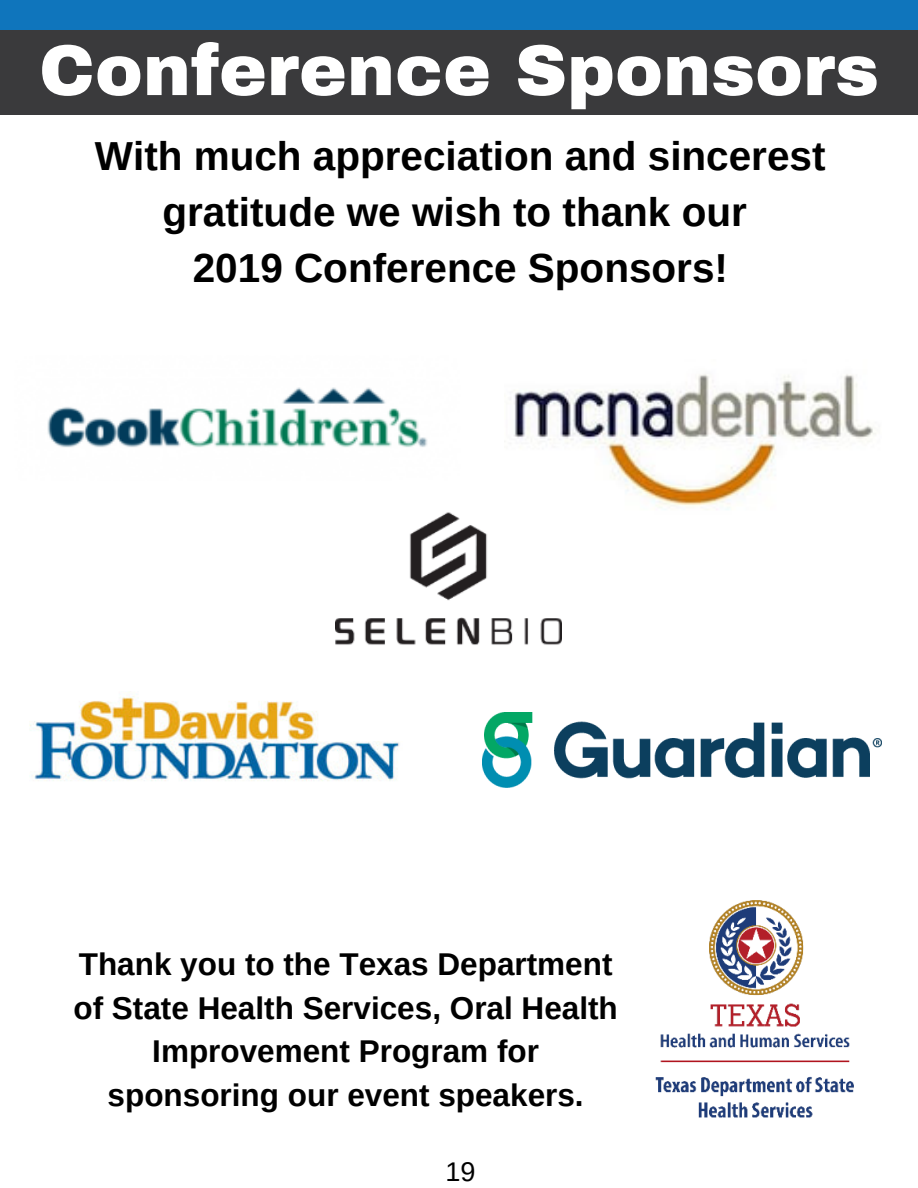
<style>
.page{position:relative;width:918px;height:1188px;background:#fff}
.page>*{position:absolute;margin:0;border:0;box-sizing:border-box;transform-origin:0 0}
.t1{font:900 72px "Archivo";color:#fff}
.t2{font:700 40.5px/56.2px "Arimo";color:#000;text-align:center}
.t3{font:700 31.5px/43.5px "Arimo";color:#000;text-align:center}
.t4{font:27px "Arimo";color:#000}
</style>
<div class="page">
<div style="left:0;top:0;width:918px;height:60px;background:#0f75bc"></div>
<div style="left:0;top:30px;width:918px;height:84px;background:#3a3a3c"></div>
<img style="left:335px;top:512px;width:226px;height:133px">
<img style="left:29px;top:692px;width:371px;height:89px">
<img style="left:505px;top:374px;width:371px;height:142px">
<img style="left:482px;top:713px;width:400px;height:74px">
<img style="left:47px;top:387px;width:380px;height:61px">
<img style="left:655px;top:900px;width:199px;height:218px">
<h1 class="t1" style="left:39px;top:32px;width:842px">Conference Sponsors</h1>
<p class="t2" style="left:95px;top:128px;width:732px">With much appreciation and sincerest gratitude we wish to thank our<br>2019 Conference Sponsors!</p>
<p class="t3" style="left:73px;top:942px;width:546px">Thank you to the Texas Department of State Health Services, Oral Health<br>Improvement Program for sponsoring our event speakers.</p>
<p class="t4" style="left:446px;top:1157px;width:32px">19</p>
</div>
